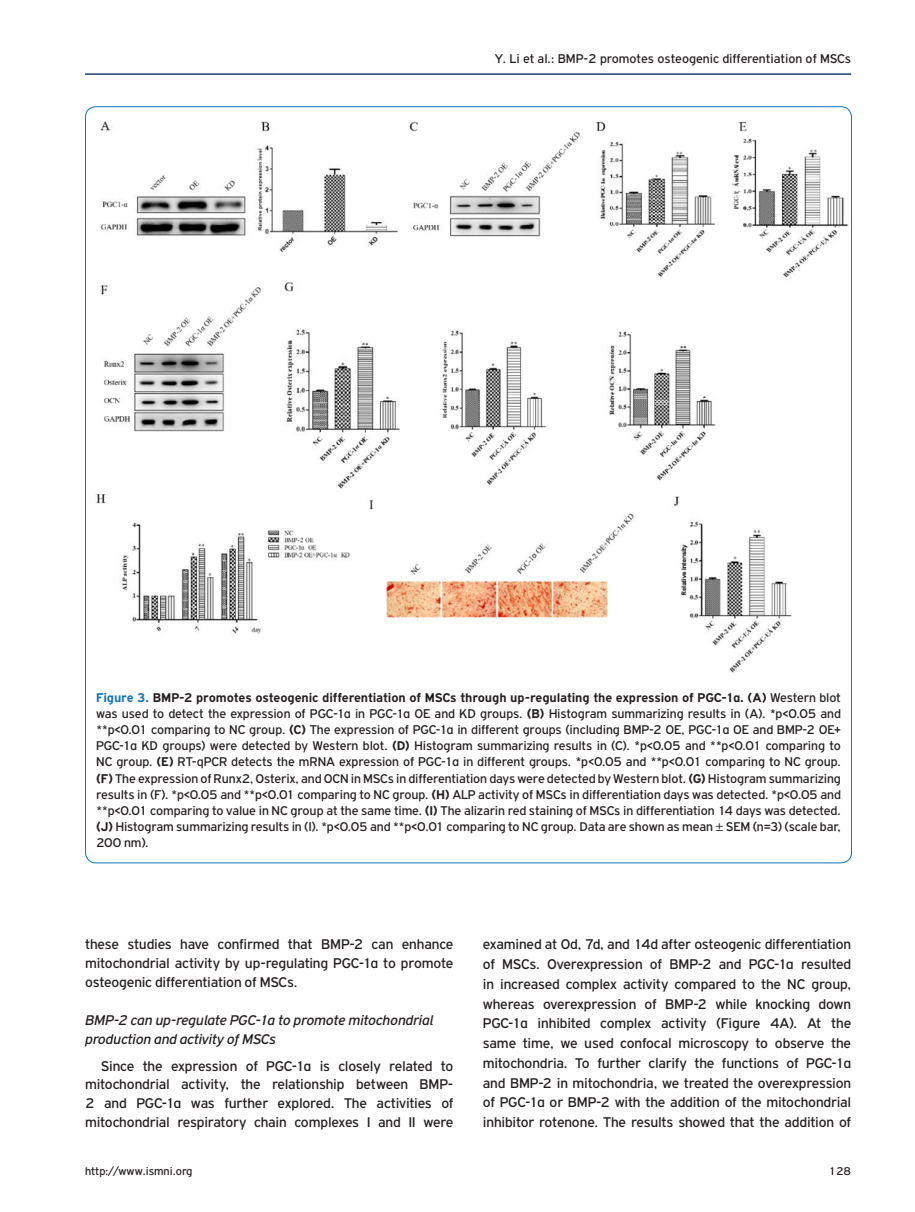
<style>
.page{position:relative;width:915px;height:1212px;background:#fff}
.page>*{position:absolute;margin:0;border:0;box-sizing:border-box;transform-origin:0 0}
.TEXT_BASIC{font:15px/19.6px "PF Highway Gothic";letter-spacing:-.01em;color:#231f20;text-align:justify}
.TITLE_ITALIC{font:italic 15px/18.8px "PF Highway Gothic";letter-spacing:-.01em;color:#231f20}
.TEXT_FIGURE-TABLE{font:13.5px/16.2px "PF Highway Gothic";color:#231f20;text-align:justify}
.t1{font:12px "PF Highway Gothic";color:#231f20}
.s1{font-weight:700;color:#1074bc}
.s2{font-weight:700}
.s3{font-family:"Myriad Pro"}
</style>
<div class="page">
<hr style="left:85px;top:73px;width:765px;height:2px;background:#1a3f74">
<img style="left:85px;top:112px;width:766px;height:561px">
<p class="TEXT_FIGURE-TABLE" style="left:494px;top:50px;width:358px">Y. Li et al.: BMP-2 promotes osteogenic differentiation of MSCs</p>
<p class="TEXT_FIGURE-TABLE" style="left:96px;top:689px;width:746px"><span class="s1">Figure 3.</span> <span class="s2">BMP-2 promotes osteogenic differentiation of MSCs through up-regulating the expression of PGC-1α. (A)</span> Western blot was used to detect the expression of PGC-1α in PGC-1α OE and KD groups. <span class="s2">(B)</span> Histogram summarizing results in (A). *p&lt;0.05 and **p&lt;0.01 comparing to NC group. <span class="s2">(C)</span> The expression of PGC-1α in different groups (including BMP-2 OE, PGC-1α OE and BMP-2 OE+ PGC-1α KD groups) were detected by Western blot. <span class="s2">(D)</span> Histogram summarizing results in (C). *p&lt;0.05 and **p&lt;0.01 comparing to NC group. <span class="s2">(E)</span> RT-qPCR detects the mRNA expression of PGC-1α in different groups. *p&lt;0.05 and **p&lt;0.01 comparing to NC group. <span class="s2">(F)</span> The expression of Runx2, Osterix, and OCN in MSCs in differentiation days were detected by Western blot. <span class="s2">(G)</span> Histogram summarizing results in (F). *p&lt;0.05 and **p&lt;0.01 comparing to NC group. <span class="s2">(H)</span> ALP activity of MSCs in differentiation days was detected. *p&lt;0.05 and **p&lt;0.01 comparing to value in NC group at the same time. <span class="s2">(I)</span> The alizarin red staining of MSCs in differentiation 14 days was detected. <span class="s2">(J)</span> Histogram summarizing results in (I). *p&lt;0.05 and **p&lt;0.01 comparing to NC group. Data are shown as mean <span class="s3">±</span> SEM (n=3) (scale bar, 200 nm).</p>
<p class="TEXT_BASIC" style="left:85px;top:935px;width:370px;line-height:18.8px">these studies have confirmed that BMP-2 can enhance mitochondrial activity by up-regulating PGC-1α to promote osteogenic differentiation of MSCs.</p>
<p class="TITLE_ITALIC" style="left:85px;top:1010px;width:349px">BMP-2 can up-regulate PGC-1α to promote mitochondrial production and activity of MSCs</p>
<p class="TEXT_BASIC" style="left:85px;top:1056px;width:370px;line-height:18.8px;text-indent:16px">Since the expression of PGC-1α is closely related to mitochondrial activity, the relationship between BMP-2 and PGC-1α was further explored. The activities of mitochondrial respiratory chain complexes I and II were</p>
<p class="TEXT_BASIC" style="left:482px;top:935px;width:370px">examined at 0d, 7d, and 14d after osteogenic differentiation of MSCs. Overexpression of BMP-2 and PGC-1α resulted in increased complex activity compared to the NC group, whereas overexpression of BMP-2 while knocking down PGC-1α inhibited complex activity (Figure 4A). At the same time, we used confocal microscopy to observe the mitochondria. To further clarify the functions of PGC-1α and BMP-2 in mitochondria, we treated the overexpression of PGC-1α or BMP-2 with the addition of the mitochondrial inhibitor rotenone. The results showed that the addition of</p>
<p class="t1" style="left:85px;top:1165px;width:109px">http://www.ismni.org</p>
<p class="t1" style="left:828px;top:1165px;width:24px">128</p>
</div>
